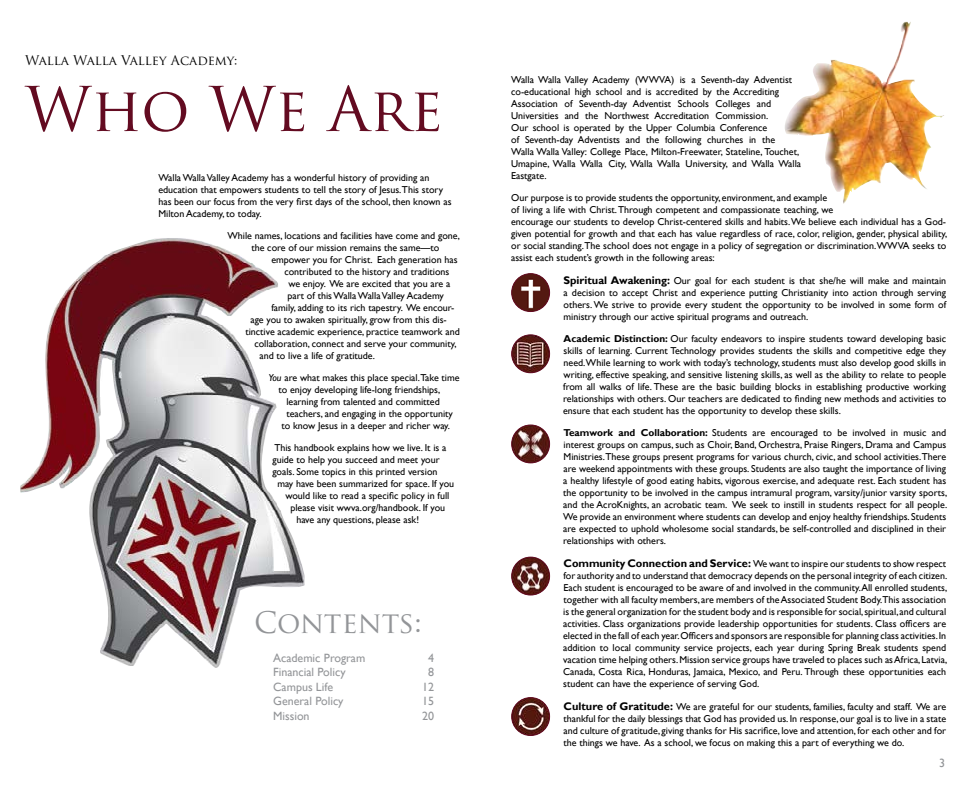
<style>
.page{position:relative;width:972px;height:792px;background:#fff}
.page>*{position:absolute;margin:0;border:0;box-sizing:border-box;transform-origin:0 0}
.t1{font:60px "Trajan Pro";color:#630b21}
.t2{font:29px "Trajan Pro";color:#939598}
.t3{font:13px "Trajan Pro";color:#000}
.t4{font:12px "Gill Sans";color:#939598}
.t5{font:10px/12px "Gill Sans";color:#000;text-align:justify}
.s1{font-style:italic}
.s2{font-weight:700;font-size:11px}
.s3{font-weight:700}
</style>
<div class="page">
<img style="left:785px;top:22px;width:159px;height:182px">
<img style="left:512px;top:274px;width:38px;height:38px;border-radius:19px">
<div style="left:511px;top:273px;width:39px;height:39px;border:1px solid #630b21;border-radius:50%"></div>
<img style="left:512px;top:335px;width:38px;height:38px;border-radius:19px">
<div style="left:511px;top:334px;width:39px;height:39px;border:1px solid #630b21;border-radius:50%"></div>
<img style="left:512px;top:425px;width:38px;height:38px;border-radius:19px">
<div style="left:511px;top:425px;width:39px;height:38px;border:1px solid #630b21;border-radius:50%"></div>
<img style="left:512px;top:557px;width:38px;height:38px;border-radius:19px">
<div style="left:511px;top:557px;width:39px;height:39px;border:1px solid #630b21;border-radius:50%"></div>
<img style="left:512px;top:698px;width:38px;height:37px;border-radius:19px">
<div style="left:511px;top:697px;width:39px;height:39px;border:1px solid #630b21;border-radius:50%"></div>
<img style="left:20px;top:238px;width:284px;height:430px">
<h3 class="t3" style="left:25px;top:52px;width:214px">Walla Walla Valley Academy:</h3>
<h1 class="t1" style="left:25px;top:71px;width:419px">Who We Are</h1>
<p class="t5" style="left:158px;top:172px;width:295px;text-align:left">Walla Walla Valley Academy has a wonderful history of providing an education that empowers students to tell the story of Jesus.This story has been our focus from the very first days of the school, then known as Milton Academy, to today.</p>
<p class="t5" style="left:227px;top:230px;width:234px;text-align:center">While names, locations and facilities have come and gone, the core of our mission remains the same—to</p>
<p class="t5" style="left:271px;top:254px;width:188px">empower you for Christ. Each generation has</p>
<p class="t5" style="left:284px;top:266px;width:167px">contributed to the history and traditions</p>
<p class="t5" style="left:288px;top:278px;width:164px">we enjoy. We are excited that you are a</p>
<p class="t5" style="left:287px;top:290px;width:158px">part of this Walla Walla Valley Academy</p>
<p class="t5" style="left:271px;top:302px;width:184px">family, adding to its rich tapestry. We encour-</p>
<p class="t5" style="left:250px;top:314px;width:198px">age you to awaken spiritually, grow from this dis-</p>
<p class="t5" style="left:245px;top:326px;width:216px">tinctive academic experience, practice teamwork and</p>
<p class="t5" style="left:254px;top:338px;width:204px">collaboration, connect and serve your community,</p>
<p class="t5" style="left:259px;top:350px;width:117px">and to live a life of gratitude.</p>
<p class="t5" style="left:268px;top:372px;width:193px"><span class="s1">You</span> are what makes this place special.Take time</p>
<p class="t5" style="left:278px;top:384px;width:163px">to enjoy developing life-long friendships,</p>
<p class="t5" style="left:286px;top:396px;width:155px">learning from talented and committed</p>
<p class="t5" style="left:286px;top:408px;width:168px">teachers, and engaging in the opportunity</p>
<p class="t5" style="left:281px;top:420px;width:170px">to know Jesus in a deeper and richer way.</p>
<p class="t5" style="left:274px;top:442px;width:174px">This handbook explains how we live. It is a</p>
<p class="t5" style="left:272px;top:454px;width:169px">guide to help you succeed and meet your</p>
<p class="t5" style="left:272px;top:466px;width:167px">goals. Some topics in this printed version</p>
<p class="t5" style="left:277px;top:478px;width:178px">may have been summarized for space. If you</p>
<p class="t5" style="left:285px;top:490px;width:166px">would like to read a specific policy in full</p>
<p class="t5" style="left:290px;top:502px;width:156px">please visit wwva.org/handbook. If you</p>
<p class="t5" style="left:296px;top:514px;width:124px">have any questions, please ask!</p>
<h2 class="t2" style="left:254px;top:604px;width:169px">Contents:</h2>
<p class="t4" style="left:273px;top:651px;width:94px">Academic Program</p>
<p class="t4" style="left:428px;top:651px;width:7px">4</p>
<p class="t4" style="left:273px;top:665px;width:74px">Financial Policy</p>
<p class="t4" style="left:428px;top:665px;width:7px">8</p>
<p class="t4" style="left:273px;top:680px;width:61px">Campus Life</p>
<p class="t4" style="left:422px;top:680px;width:13px">12</p>
<p class="t4" style="left:273px;top:694px;width:72px">General Policy</p>
<p class="t4" style="left:422px;top:694px;width:13px">15</p>
<p class="t4" style="left:273px;top:709px;width:38px">Mission</p>
<p class="t4" style="left:422px;top:709px;width:13px">20</p>
<p class="t5" style="left:511px;top:74px;width:292px;text-align:left">Walla Walla Valley Academy (WWVA) is a Seventh-day Adventist co-educational high school and is accredited by the Accrediting Association of Seventh-day Adventist Schools Colleges and Universities and the Northwest Accreditation Commission.<br>Our school is operated by the Upper Columbia Conference<br>of Seventh-day Adventists and the following churches in the<br>Walla Walla Valley: College Place, Milton-Freewater, Stateline, Touchet, Umapine, Walla Walla City, Walla Walla University, and Walla Walla Eastgate.</p>
<p class="t5" style="left:511px;top:192px;width:438px;text-align:left">Our purpose is to provide students the opportunity, environment, and example<br>of living a life with Christ. Through competent and compassionate teaching, we<br>encourage our students to develop Christ-centered skills and habits. We believe each individual has a God&shy;given potential for growth and that each has value regardless of race, color, religion, gender, physical ability, or social standing.The school does not engage in a policy of segregation or discrimination.WWVA seeks to assist each student’s growth in the following areas:</p>
<p class="t5" style="left:564px;top:275px;width:384px"><span class="s2">Spiritual Awakening:</span> Our goal for each student is that she/he will make and maintain a decision to accept Christ and experience putting Christianity into action through serving others. We strive to provide every student the opportunity to be involved in some form of ministry through our active spiritual programs and outreach.</p>
<p class="t5" style="left:563px;top:333px;width:385px"><span class="s3">Academic Distinction:</span> Our faculty endeavors to inspire students toward developing basic skills of learning. Current Technology provides students the skills and competitive edge they need.While learning to work with today’s technology, students must also develop good skills in writing, effective speaking, and sensitive listening skills, as well as the ability to relate to people from all walks of life. These are the basic building blocks in establishing productive working relationships with others. Our teachers are dedicated to finding new methods and activities to ensure that each student has the opportunity to develop these skills.</p>
<p class="t5" style="left:563px;top:427px;width:386px"><span class="s3">Teamwork and Collaboration:</span> Students are encouraged to be involved in music and interest groups on campus, such as Choir, Band, Orchestra, Praise Ringers, Drama and Campus Ministries. These groups present programs for various church, civic, and school activities. There are weekend appointments with these groups. Students are also taught the importance of living a healthy lifestyle of good eating habits, vigorous exercise, and adequate rest. Each student has the opportunity to be involved in the campus intramural program, varsity/junior varsity sports, and the AcroKnights, an acrobatic team. We seek to instill in students respect for all people.<br>We provide an environment where students can develop and enjoy healthy friendships. Students are expected to uphold wholesome social standards, be self-controlled and disciplined in their relationships with others.</p>
<p class="t5" style="left:563px;top:558px;width:386px"><span class="s2">Community Connection and Service:</span> We want to inspire our students to show respect for authority and to understand that democracy depends on the personal integrity of each citizen.<br>Each student is encouraged to be aware of and involved in the community.All enrolled students, together with all faculty members, are members of the Associated Student Body.This association is the general organization for the student body and is responsible for social, spiritual, and cultural activities. Class organizations provide leadership opportunities for students. Class officers are elected in the fall of each year. Officers and sponsors are responsible for planning class activities. In addition to local community service projects, each year during Spring Break students spend vacation time helping others. Mission service groups have traveled to places such as Africa, Latvia, Canada, Costa Rica, Honduras, Jamaica, Mexico, and Peru. Through these opportunities each student can have the experience of serving God.</p>
<p class="t5" style="left:564px;top:701px;width:384px"><span class="s2">Culture of Gratitude:</span> We are grateful for our students, families, faculty and staff. We are thankful for the daily blessings that God has provided us. In response, our goal is to live in a state and culture of gratitude, giving thanks for His sacrifice, love and attention, for each other and for the things we have. As a school, we focus on making this a part of everything we do.</p>
<p class="t4" style="left:939px;top:756px;width:7px">3</p>
</div>
